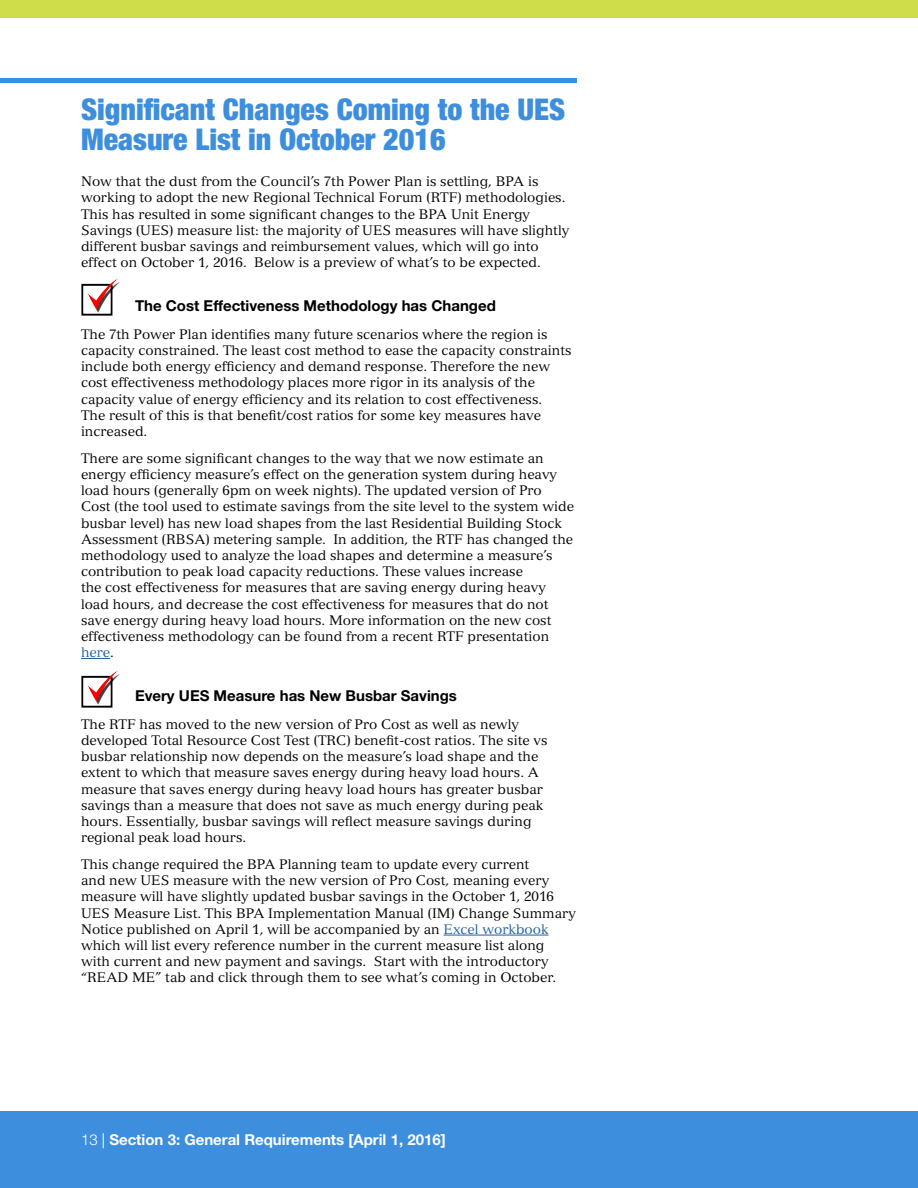
<style>
.page{position:relative;width:918px;height:1188px;background:#fff}
.page>*{position:absolute;margin:0;border:0;box-sizing:border-box;transform-origin:0 0}
.t1{font:900 condensed 30px/30px "Helvetica Neue LT Std";color:#3e8ede}
.t2{font:700 15px "Helvetica Neue LT Std";color:#000}
.t3{font:700 15px "Helvetica Neue LT Std";color:#fff}
.t4{font:13.5px/16.2px "Versailles LT Std";color:#000}
.s1{color:#215e9e}
.s2{font-weight:300}
.s3{font-weight:400}
</style>
<div class="page">
<div style="left:0;top:0;width:918px;height:18px;background:#cedd4a"></div>
<div style="left:0;top:1112px;width:918px;height:76px;background:#3e8ede"></div>
<div style="left:0;top:78px;width:577px;height:5px;background:#3e8ede"></div>
<svg style="left:81px;top:658px;width:29px;height:1px"></svg>
<hr style="left:444px;top:935px;width:105px;height:1px;background:#215e9e">
<img style="left:81px;top:279px;width:38px;height:37px">
<img style="left:81px;top:671px;width:38px;height:36px">
<h1 class="t1" style="left:81px;top:94px;width:486px">Significant Changes Coming to the UES<br>Measure List in October 2016</h1>
<p class="t4" style="left:81px;top:173px;width:490px">Now that the dust from the Council’s 7th Power Plan is settling, BPA is working to adopt the new Regional Technical Forum (RTF) methodologies.<br>This has resulted in some significant changes to the BPA Unit Energy Savings (UES) measure list: the majority of UES measures will have slightly different busbar savings and reimbursement values, which will go into effect on October 1, 2016. Below is a preview of what’s to be expected.</p>
<p class="t2" style="left:81px;top:296px;width:33px">T</p>
<p class="t2" style="left:144px;top:296px;width:353px">he Cost Effectiveness Methodology has Changed</p>
<p class="t4" style="left:81px;top:326px;width:492px">The 7th Power Plan identifies many future scenarios where the region is capacity constrained. The least cost method to ease the capacity constraints include both energy efficiency and demand response. Therefore the new cost effectiveness methodology places more rigor in its analysis of the capacity value of energy efficiency and its relation to cost effectiveness.<br>The result of this is that benefit/cost ratios for some key measures have increased.</p>
<p class="t4" style="left:81px;top:450px;width:494px">There are some significant changes to the way that we now estimate an energy efficiency measure’s effect on the generation system during heavy load hours (generally 6pm on week nights). The updated version of Pro Cost (the tool used to estimate savings from the site level to the system wide busbar level) has new load shapes from the last Residential Building Stock Assessment (RBSA) metering sample. In addition, the RTF has changed the methodology used to analyze the load shapes and determine a measure’s contribution to peak load capacity reductions. These values increase<br>the cost effectiveness for measures that are saving energy during heavy load hours, and decrease the cost effectiveness for measures that do not save energy during heavy load hours. More information on the new cost effectiveness methodology can be found from a recent RTF presentation <span class="s1">here</span>.</p>
<p class="t2" style="left:81px;top:686px;width:33px">E</p>
<p class="t2" style="left:145px;top:686px;width:314px">very UES Measure has New Busbar Savings</p>
<p class="t4" style="left:81px;top:716px;width:468px">The RTF has moved to the new version of Pro Cost as well as newly developed Total Resource Cost Test (TRC) benefit-cost ratios. The site vs busbar relationship now depends on the measure’s load shape and the extent to which that measure saves energy during heavy load hours. A measure that saves energy during heavy load hours has greater busbar savings than a measure that does not save as much energy during peak hours. Essentially, busbar savings will reflect measure savings during regional peak load hours.</p>
<p class="t4" style="left:81px;top:856px;width:497px">This change required the BPA Planning team to update every current<br>and new UES measure with the new version of Pro Cost, meaning every measure will have slightly updated busbar savings in the October 1, 2016<br>UES Measure List. This BPA Implementation Manual (IM) Change Summary Notice published on April 1, will be accompanied by an <span class="s1">Excel workbook </span>which will list every reference number in the current measure list along with current and new payment and savings. Start with the introductory “READ ME” tab and click through them to see what’s coming in October.</p>
<p class="t3" style="left:81px;top:1130px;width:366px"><span class="s2">13</span> <span class="s3">|</span> Section 3: General Requirements [April 1, 2016]</p>
</div>
